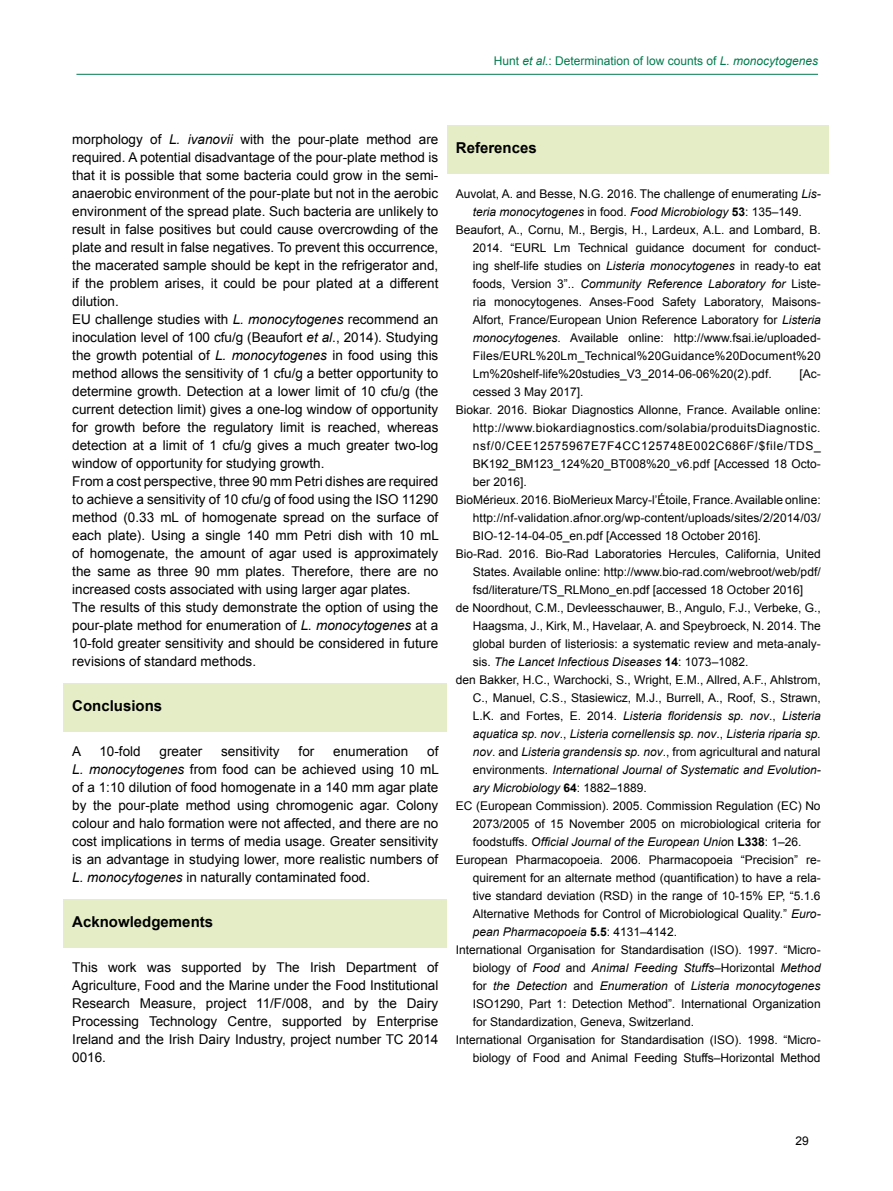
<style>
.page{position:relative;width:893px;height:1191px;background:#fff}
.page>*{position:absolute;margin:0;border:0;box-sizing:border-box;transform-origin:0 0}
.t1{font:700 15px "Arial";color:#000}
.t2{font:13.5px/18px "Arial";color:#000;text-align:justify}
.t3{font:12px "Arial";color:#000}
.t4{font:italic 12px "Arial";color:#000}
.t5{font:12px "Arial";letter-spacing:.035em;color:#000}
.t6{font:12px "Arial";color:#007a4e}
.t7{font:12px "Arial";letter-spacing:.02em;color:#000}
.t8{font:12px "Arial";letter-spacing:.055em;color:#000}
.s1{font-style:italic}
.s2{font-style:normal}
.s3{font-weight:700;font-style:normal}
</style>
<div class="page">
<hr style="left:76px;top:74px;width:742px;height:1px;background:#007a4e">
<div style="left:447px;top:125px;width:382px;height:49px;background:#e5edc6"></div>
<div style="left:64px;top:683px;width:383px;height:48px;background:#e5edc6"></div>
<div style="left:64px;top:899px;width:383px;height:48px;background:#e5edc6"></div>
<p class="t6" style="left:494px;top:53px;width:326px">Hunt <span class="s1">et al.</span>: Determination of low counts of <span class="s1">L. monocytogenes</span></p>
<p class="t2" style="left:72px;top:130px;width:368px;text-align:left">morphology of <span class="s1">L. ivanovii</span> with the pour-plate method are required. A potential disadvantage of the pour-plate method is that it is possible that some bacteria could grow in the semi&shy;anaerobic environment of the pour-plate but not in the aerobic environment of the spread plate. Such bacteria are unlikely to result in false positives but could cause overcrowding of the plate and result in false negatives. To prevent this occurrence, the macerated sample should be kept in the refrigerator and, if the problem arises, it could be pour plated at a different dilution.<br>EU challenge studies with <span class="s1">L. monocytogenes</span> recommend an inoculation level of 100 cfu/g (Beaufort <span class="s1">et al</span>., 2014). Studying the growth potential of <span class="s1">L. monocytogenes</span> in food using this method allows the sensitivity of 1 cfu/g a better opportunity to determine growth. Detection at a lower limit of 10 cfu/g (the current detection limit) gives a one-log window of opportunity for growth before the regulatory limit is reached, whereas detection at a limit of 1 cfu/g gives a much greater two-log window of opportunity for studying growth.<br>From a cost perspective, three 90 mm Petri dishes are required to achieve a sensitivity of 10 cfu/g of food using the ISO 11290 method (0.33 mL of homogenate spread on the surface of each plate). Using a single 140 mm Petri dish with 10 mL of homogenate, the amount of agar used is approximately the same as three 90 mm plates. Therefore, there are no increased costs associated with using larger agar plates.<br>The results of this study demonstrate the option of using the pour-plate method for enumeration of <span class="s1">L. monocytogenes</span> at a 10-fold greater sensitivity and should be considered in future revisions of standard methods.</p>
<p class="t1" style="left:72px;top:696px;width:92px">Conclusions</p>
<p class="t2" style="left:72px;top:742px;width:11px">A</p>
<p class="t2" style="left:99px;top:742px;width:43px">10-fold</p>
<p class="t2" style="left:160px;top:742px;width:44px">greater</p>
<p class="t2" style="left:221px;top:742px;width:60px">sensitivity</p>
<p class="t2" style="left:299px;top:742px;width:17px">for</p>
<p class="t2" style="left:333px;top:742px;width:77px">enumeration</p>
<p class="t2" style="left:72px;top:742px;width:368px;text-indent:355px">of <span class="s1">L. monocytogenes</span> from food can be achieved using 10 mL of a 1:10 dilution of food homogenate in a 140 mm agar plate by the pour-plate method using chromogenic agar. Colony colour and halo formation were not affected, and there are no cost implications in terms of media usage. Greater sensitivity is an advantage in studying lower, more realistic numbers of <span class="s1">L. monocytogenes</span> in naturally contaminated food.</p>
<p class="t1" style="left:72px;top:912px;width:142px">Acknowledgements</p>
<p class="t2" style="left:72px;top:958px;width:368px">This work was supported by The Irish Department of Agriculture, Food and the Marine under the Food Institutional Research Measure, project 11/F/008, and by the Dairy Processing Technology Centre, supported by Enterprise Ireland and the Irish Dairy Industry, project number TC 2014<br>0016.</p>
<p class="t1" style="left:456px;top:138px;width:82px">References</p>
<p class="t3" style="left:456px;top:186px;width:366px">Auvolat, A. and Besse, N.G. 2016. The challenge of enumerating <span class="s1">Lis-</span></p>
<p class="t4" style="left:473px;top:204px;width:330px">teria monocytogenes <span class="s2">in food.</span> Food Microbiology <span class="s3">53</span><span class="s2">: 135–149.</span></p>
<p class="t3" style="left:456px;top:222px;width:366px">Beaufort, A., Cornu, M., Bergis, H., Lardeux, A.L. and Lombard, B.</p>
<p class="t3" style="left:473px;top:240px;width:349px">2014. “EURL Lm Technical guidance document for conduct-</p>
<p class="t3" style="left:473px;top:258px;width:349px">ing shelf-life studies on <span class="s1">Listeria monocytogenes</span> in ready-to eat</p>
<p class="t4" style="left:473px;top:276px;width:349px"><span class="s2">foods, Version 3”..</span> Community Reference Laboratory for <span class="s2">Liste-</span></p>
<p class="t3" style="left:473px;top:294px;width:349px">ria monocytogenes. Anses-Food Safety Laboratory, Maisons-</p>
<p class="t3" style="left:473px;top:312px;width:349px">Alfort, France/European Union Reference Laboratory for <span class="s1">Listeria</span></p>
<p class="t3" style="left:473px;top:330px;width:349px"><span class="s1">monocytogenes</span>. Available online: http://www.fsai.ie/uploaded-</p>
<p class="t7" style="left:473px;top:348px;width:349px">Files/EURL%20Lm_Technical%20Guidance%20Document%20</p>
<p class="t3" style="left:473px;top:366px;width:300px">Lm%20shelf-life%20studies_V3_2014-06-06%20(2).pdf.</p>
<p class="t3" style="left:799px;top:366px;width:23px">[Ac-</p>
<p class="t3" style="left:473px;top:384px;width:112px">cessed 3 May 2017].</p>
<p class="t3" style="left:456px;top:402px;width:366px">Biokar. 2016. Biokar Diagnostics Allonne, France. Available online:</p>
<p class="t5" style="left:473px;top:420px;width:349px">http://www.biokardiagnostics.com/solabia/produitsDiagnostic.</p>
<p class="t8" style="left:473px;top:438px;width:349px">nsf/0/CEE12575967E7F4CC125748E002C686F/$file/TDS_</p>
<p class="t3" style="left:473px;top:456px;width:349px">BK192_BM123_124%20_BT008%20_v6.pdf [Accessed 18 Octo-</p>
<p class="t3" style="left:473px;top:474px;width:56px">ber 2016].</p>
<p class="t3" style="left:456px;top:492px;width:366px">BioMérieux. 2016. BioMerieux Marcy-l’Étoile, France. Available online:</p>
<p class="t3" style="left:473px;top:510px;width:349px">http://nf-validation.afnor.org/wp-content/uploads/sites/2/2014/03/</p>
<p class="t3" style="left:473px;top:528px;width:290px">BIO-12-14-04-05_en.pdf [Accessed 18 October 2016].</p>
<p class="t3" style="left:456px;top:546px;width:366px">Bio-Rad. 2016. Bio-Rad Laboratories Hercules, California, United</p>
<p class="t3" style="left:473px;top:564px;width:349px">States. Available online: http://www.bio-rad.com/webroot/web/pdf/</p>
<p class="t3" style="left:473px;top:582px;width:332px">fsd/literature/TS_RLMono_en.pdf [accessed 18 October 2016]</p>
<p class="t3" style="left:456px;top:600px;width:366px">de Noordhout, C.M., Devleesschauwer, B., Angulo, F.J., Verbeke, G.,</p>
<p class="t3" style="left:473px;top:618px;width:349px">Haagsma, J., Kirk, M., Havelaar, A. and Speybroeck, N. 2014. The</p>
<p class="t3" style="left:473px;top:636px;width:349px">global burden of listeriosis: a systematic review and meta-analy-</p>
<p class="t4" style="left:473px;top:654px;width:277px"><span class="s2">sis.</span> The Lancet Infectious Diseases <span class="s3">14</span><span class="s2">: 1073–1082.</span></p>
<p class="t3" style="left:456px;top:672px;width:366px">den Bakker, H.C., Warchocki, S., Wright, E.M., Allred, A.F., Ahlstrom,</p>
<p class="t3" style="left:473px;top:690px;width:349px">C., Manuel, C.S., Stasiewicz, M.J., Burrell, A., Roof, S., Strawn,</p>
<p class="t4" style="left:473px;top:708px;width:349px"><span class="s2">L.K. and Fortes, E. 2014.</span> Listeria floridensis sp. nov<span class="s2">.,</span> Listeria</p>
<p class="t4" style="left:473px;top:726px;width:349px">aquatica sp. nov<span class="s2">.,</span> Listeria cornellensis sp. nov<span class="s2">.,</span> Listeria riparia sp.</p>
<p class="t3" style="left:473px;top:744px;width:349px"><span class="s1">nov</span>. and <span class="s1">Listeria grandensis sp. nov</span>., from agricultural and natural</p>
<p class="t4" style="left:473px;top:762px;width:349px"><span class="s2">environments.</span> International Journal of Systematic and Evolution-</p>
<p class="t4" style="left:473px;top:780px;width:176px">ary Microbiology <span class="s3">64</span><span class="s2">: 1882–1889.</span></p>
<p class="t3" style="left:456px;top:798px;width:366px">EC (European Commission). 2005. Commission Regulation (EC) No</p>
<p class="t3" style="left:473px;top:816px;width:349px">2073/2005 of 15 November 2005 on microbiological criteria for</p>
<p class="t4" style="left:473px;top:834px;width:330px"><span class="s2">foodstuffs.</span> Official Journal of the European Unio<span class="s2">n</span> <span class="s3">L338</span><span class="s2">: 1–26.</span></p>
<p class="t3" style="left:456px;top:852px;width:366px">European Pharmacopoeia. 2006. Pharmacopoeia “Precision” re-</p>
<p class="t3" style="left:473px;top:870px;width:349px">quirement for an alternate method (quantification) to have a rela-</p>
<p class="t3" style="left:473px;top:888px;width:349px">tive standard deviation (RSD) in the range of 10-15% EP, “5.1.6</p>
<p class="t3" style="left:473px;top:906px;width:349px">Alternative Methods for Control of Microbiological Quality.” <span class="s1">Euro-</span></p>
<p class="t4" style="left:473px;top:924px;width:206px">pean Pharmacopoeia <span class="s3">5.5</span><span class="s2">: 4131–4142.</span></p>
<p class="t3" style="left:456px;top:942px;width:366px">International Organisation for Standardisation (ISO). 1997. “Micro-</p>
<p class="t4" style="left:473px;top:960px;width:349px"><span class="s2">biology of</span> Food <span class="s2">and</span> Animal Feeding Stuffs<span class="s2">–Horizontal</span> Method</p>
<p class="t4" style="left:473px;top:978px;width:349px"><span class="s2">for</span> the Detection <span class="s2">and</span> Enumeration <span class="s2">of</span> Listeria monocytogenes</p>
<p class="t3" style="left:473px;top:996px;width:349px">ISO1290, Part 1: Detection Method”<span class="s1">.</span> International Organization</p>
<p class="t3" style="left:473px;top:1014px;width:223px">for Standardization, Geneva, Switzerland.</p>
<p class="t3" style="left:456px;top:1032px;width:366px">International Organisation for Standardisation (ISO). 1998. “Micro-</p>
<p class="t3" style="left:473px;top:1050px;width:349px">biology of Food and Animal Feeding Stuffs–Horizontal Method</p>
<p class="t3" style="left:795px;top:1133px;width:15px">29</p>
</div>
